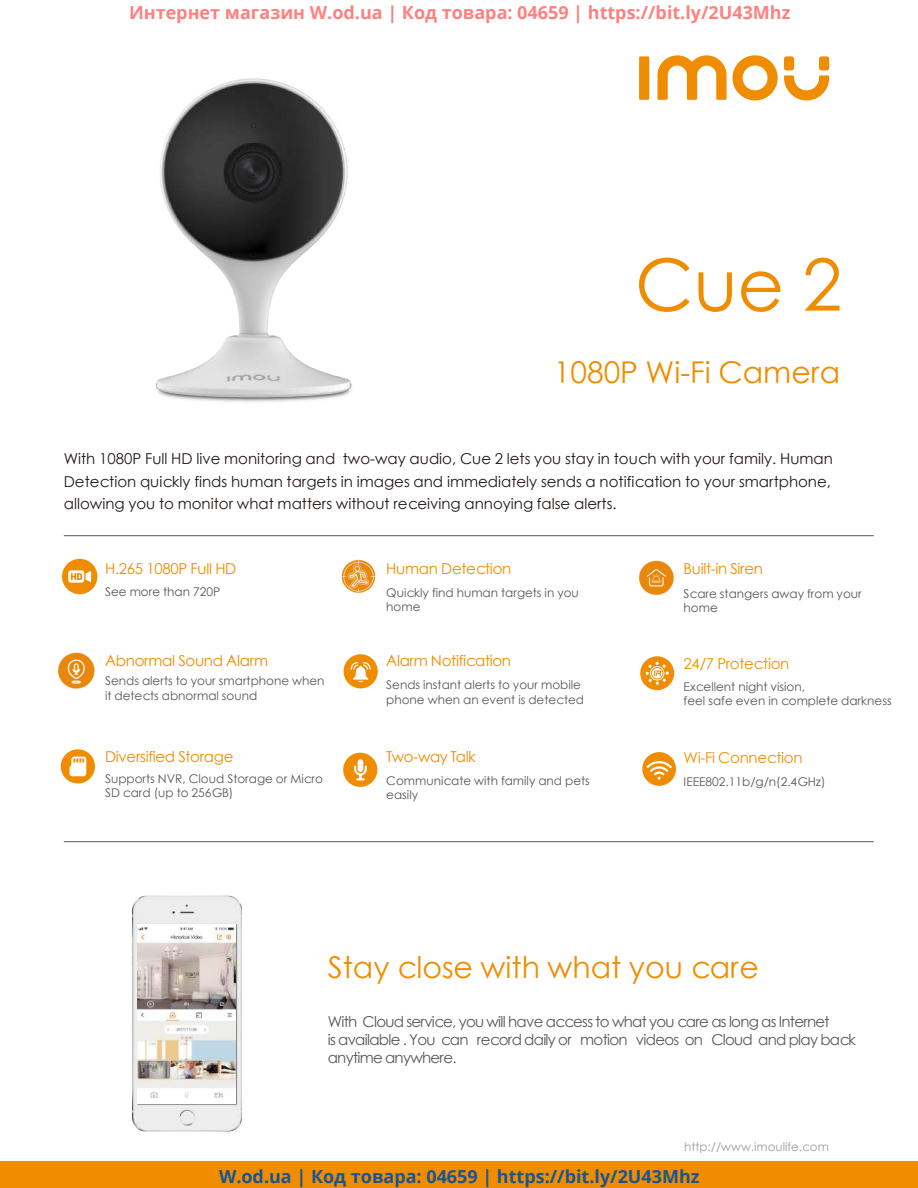
<style>
.page{position:relative;width:918px;height:1188px;background:#fff}
.page>*{position:absolute;margin:0;border:0;box-sizing:border-box;transform-origin:0 0}
.t1{font:72px "ST Xihei";color:#f08c00}
.t2{font:30px "ST Xihei";color:#f08c00}
.t3{font:700 18px "Open Sans";color:rgb(255 0 0/.5)}
.t4{font:700 18px "Open Sans";color:#195594}
.t5{font:15px/22.5px "ST Xihei";color:#231815}
.t6{font:15px/18px "ST Xihei";letter-spacing:-.05em;color:#595757}
.t7{font:15px "ST Xihei";letter-spacing:-.02em;color:#f08c00}
.t8{font:15px "ST Xihei";letter-spacing:-.02em;color:#f58f00}
.t9{font:12px/14.4px "ST Xihei";color:#595757}
.t10{font:11.85px "ST Xihei";color:#999da0}
</style>
<div class="page">
<hr style="left:64px;top:841px;width:810px;height:1px;background:#595757">
<hr style="left:64px;top:535px;width:810px;height:1px;background:#595757">
<img style="left:132px;top:896px;width:110px;height:235px">
<svg style="left:137px;top:924px;width:100px;height:181px"></svg>
<img style="left:138px;top:927px;width:98px;height:172px">
<hr style="left:138px;top:924px;width:98px;height:3px;background:#fff">
<div style="left:138px;top:1099px;width:98px;height:5px;background:#fff"></div>
<div style="left:0;top:1161px;width:918px;height:27px;background:#f08c00"></div>
<div style="left:639px;top:56px;width:10px;height:44px;background:#f08c00"></div>
<div style="left:784px;top:56px;width:10px;height:14px;background:#f08c00;border-radius:3px"></div>
<div style="left:819px;top:56px;width:10px;height:14px;background:#f08c00;border-radius:3px"></div>
<svg style="left:784px;top:75px;width:45px;height:26px"></svg>
<svg style="left:657px;top:55px;width:121px;height:46px"></svg>
<img style="left:156px;top:78px;width:196px;height:324px">
<div style="left:62px;top:559px;width:35px;height:35px;background:#f08c00;border-radius:50%"></div>
<svg style="left:68px;top:570px;width:23px;height:13px"></svg>
<div style="left:343px;top:753px;width:34px;height:34px;background:#f08c00;border-radius:50%"></div>
<svg style="left:354px;top:759px;width:13px;height:21px"></svg>
<div style="left:61px;top:749px;width:34px;height:35px;background:#f08c00;border-radius:50%"></div>
<svg style="left:69px;top:756px;width:17px;height:20px"></svg>
<div style="left:344px;top:654px;width:34px;height:34px;background:#f08c00;border-radius:50%"></div>
<svg style="left:351px;top:662px;width:20px;height:20px"></svg>
<img style="left:341px;top:559px;width:35px;height:34px">
<img style="left:58px;top:652px;width:37px;height:37px">
<img style="left:638px;top:560px;width:36px;height:36px">
<div style="left:640px;top:656px;width:34px;height:34px;background:#f08c00;border-radius:50%"></div>
<svg style="left:645px;top:661px;width:24px;height:24px"></svg>
<div style="left:642px;top:752px;width:34px;height:34px;background:#f08c00;border-radius:50%"></div>
<svg style="left:646px;top:761px;width:26px;height:19px"></svg>
<h3 class="t3" style="left:129px;top:0;width:663px">Интернет магазин W.od.ua | Код товара: 04659 | https://bit.ly/2U43Mhz</h3>
<h1 class="t1" style="left:635px;top:234px;width:209px">Cue 2</h1>
<h2 class="t2" style="left:554px;top:351px;width:288px">1080P Wi-Fi Camera</h2>
<p class="t5" style="left:64px;top:447px;width:771px">With 1080P Full HD live monitoring and two-way audio, Cue 2 lets you stay in touch with your family. Human<br>Detection quickly finds human targets in images and immediately sends a notification to your smartphone, allowing you to monitor what matters without receiving annoying false alerts.</p>
<p class="t7" style="left:105px;top:558px;width:133px">H.265 1080P Full HD</p>
<p class="t7" style="left:386px;top:558px;width:127px">Human Detection</p>
<p class="t7" style="left:684px;top:558px;width:81px">Built-in Siren</p>
<p class="t9" style="left:105px;top:584px;width:117px">See more than 720P</p>
<p class="t9" style="left:386px;top:585px;width:194px">Quickly find human targets in you home</p>
<p class="t9" style="left:684px;top:586px;width:180px">Scare stangers away from your home</p>
<p class="t7" style="left:105px;top:650px;width:164px">Abnormal Sound Alarm</p>
<p class="t7" style="left:386px;top:650px;width:126px">Alarm Notification</p>
<p class="t8" style="left:684px;top:653px;width:107px">24/7 Protection</p>
<p class="t9" style="left:105px;top:673px;width:221px">Sends alerts to your smartphone when it detects abnormal sound</p>
<p class="t9" style="left:386px;top:677px;width:199px">Sends instant alerts to your mobile phone when an event is detected</p>
<p class="t9" style="left:684px;top:680px;width:210px;line-height:14px">Excellent night vision,<br>feel safe even in complete darkness</p>
<p class="t7" style="left:105px;top:745px;width:130px">Diversified Storage</p>
<p class="t7" style="left:386px;top:746px;width:91px">Two-way Talk</p>
<p class="t8" style="left:684px;top:747px;width:120px">Wi-Fi Connection</p>
<p class="t9" style="left:105px;top:771px;width:220px">Supports NVR, Cloud Storage or Micro<br>SD card (up to 256GB)</p>
<p class="t9" style="left:386px;top:773px;width:205px">Communicate with family and pets easily</p>
<p class="t9" style="left:684px;top:774px;width:143px">IEEE802.11b/g/n(2.4GHz)</p>
<h2 class="t2" style="left:328px;top:946px;width:433px">Stay close with what you care</h2>
<p class="t6" style="left:328px;top:1013px;width:530px">With Cloud service, you will have access to what you care as long as Internet<br>is available . You can record daily or motion videos on Cloud and play back anytime anywhere.</p>
<p class="t10" style="left:684px;top:1139px;width:146px">http://www.imoulife.com</p>
<h3 class="t4" style="left:219px;top:1164px;width:482px">W.od.ua | Код товара: 04659 | https://bit.ly/2U43Mhz</h3>
</div>
